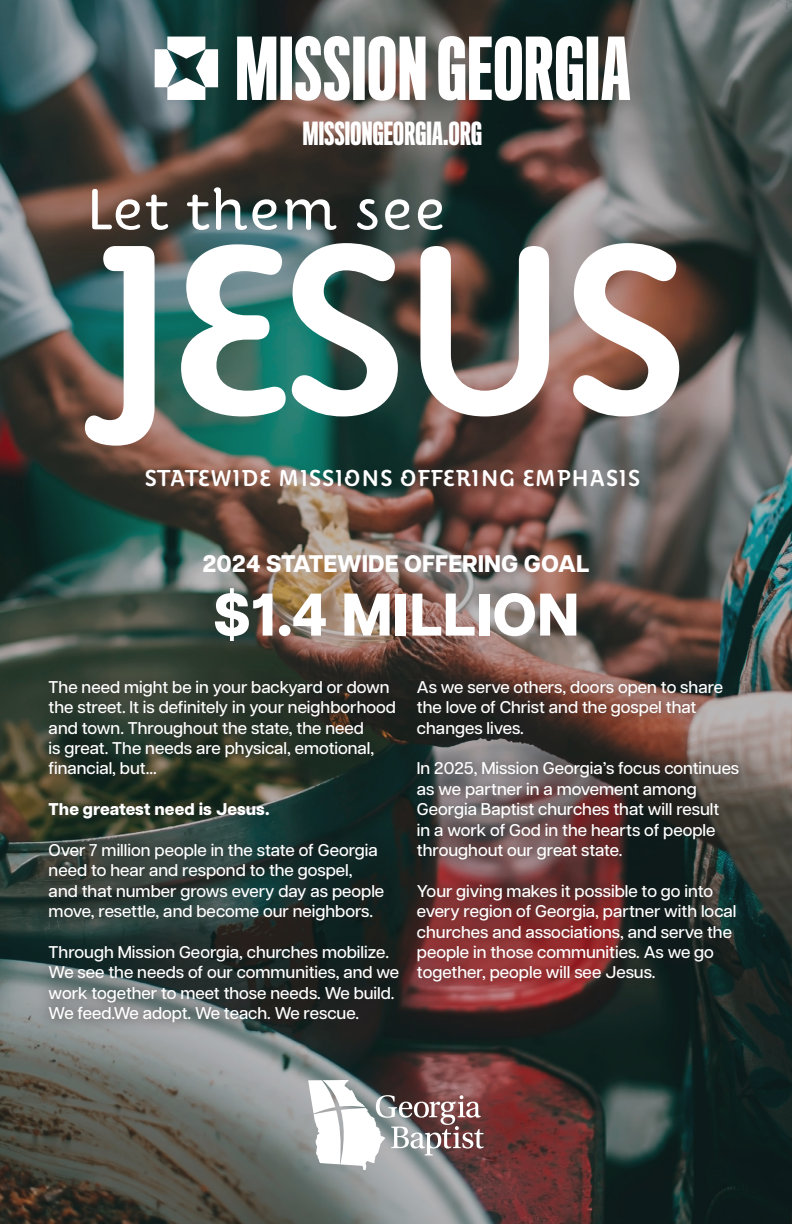
<style>
.page{position:relative;width:792px;height:1224px;background:#fff}
.page>*{position:absolute;margin:0;border:0;box-sizing:border-box;transform-origin:0 0}
.t1{font:500 245.6px "Perec Scripte 1";letter-spacing:-.08em;color:#fff}
.t2{font:800 60px "Articulat CF";color:#fff}
.t3{font:58.8px "Perec Scripte 1";letter-spacing:-.005em;color:#fff}
.t4{font:500 29.2px "Titling Gothic FB Skyline";letter-spacing:.01em;color:#fff}
.t5{font:800 24px "Articulat CF";color:#fff}
.t6{font:500 23.4px "Perec Scripte 1";letter-spacing:-.005em;color:#fff}
.t7{font:500 17px/20.4px "Articulat CF";color:#fff}
.t8{font:800 17px "Articulat CF";color:#fff}
</style>
<div class="page">
<img style="left:0;top:0;width:792px;height:1224px">
<div style="left:37px;top:669px;width:714px;height:365px;background:#231f20;opacity:.75"></div>
<svg style="left:155px;top:36px;width:475px;height:65px"></svg>
<svg style="left:791px;top:1212px;width:1px;height:12px"></svg>
<svg style="left:308px;top:1080px;width:176px;height:90px"></svg>
<p class="t4" style="left:303px;top:117px;width:181px">MISSIONGEORGIA.ORG</p>
<p class="t3" style="left:85px;top:172px;width:363px">Let them see</p>
<p class="t1" style="left:85px;top:176px;width:613px">JESUS</p>
<p class="t6" style="left:144px;top:463px;width:498px">STATEWIDE MISSIONS OFFERING EMPHASIS</p>
<p class="t5" style="left:202px;top:545px;width:389px">2024 STATEWIDE OFFERING GOAL</p>
<p class="t2" style="left:213px;top:570px;width:368px">$1.4 MILLION</p>
<p class="t7" style="left:49px;top:676px;width:349px">The need might be in your backyard or down the street. It is definitely in your neighborhood and town. Throughout the state, the need<br>is great. The needs are physical, emotional, financial, but...</p>
<p class="t8" style="left:49px;top:797px;width:222px">The greatest need is Jesus.</p>
<p class="t7" style="left:49px;top:839px;width:337px">Over 7 million people in the state of Georgia need to hear and respond to the gospel, and that number grows every day as people move, resettle, and become our neighbors.</p>
<p class="t7" style="left:49px;top:941px;width:352px">Through Mission Georgia, churches mobilize.<br>We see the needs of our communities, and we work together to meet those needs. We build.<br>We feed.We adopt. We teach. We rescue.</p>
<p class="t7" style="left:417px;top:676px;width:308px">As we serve others, doors open to share</p>
<p class="t7" style="left:417px;top:696px;width:281px">the love of Christ and the gospel that</p>
<p class="t7" style="left:417px;top:717px;width:108px">changes lives.</p>
<p class="t7" style="left:417px;top:757px;width:324px">In 2025, Mission Georgia’s focus continues</p>
<p class="t7" style="left:417px;top:778px;width:281px">as we partner in a movement among</p>
<p class="t7" style="left:417px;top:798px;width:304px">Georgia Baptist churches that will result in a work of God in the hearts of people throughout our great state.</p>
<p class="t7" style="left:417px;top:880px;width:298px">Your giving makes it possible to go into</p>
<p class="t7" style="left:417px;top:900px;width:321px">every region of Georgia, partner with local churches and associations, and serve the people in those communities. As we go together, people will see Jesus.</p>
</div>
